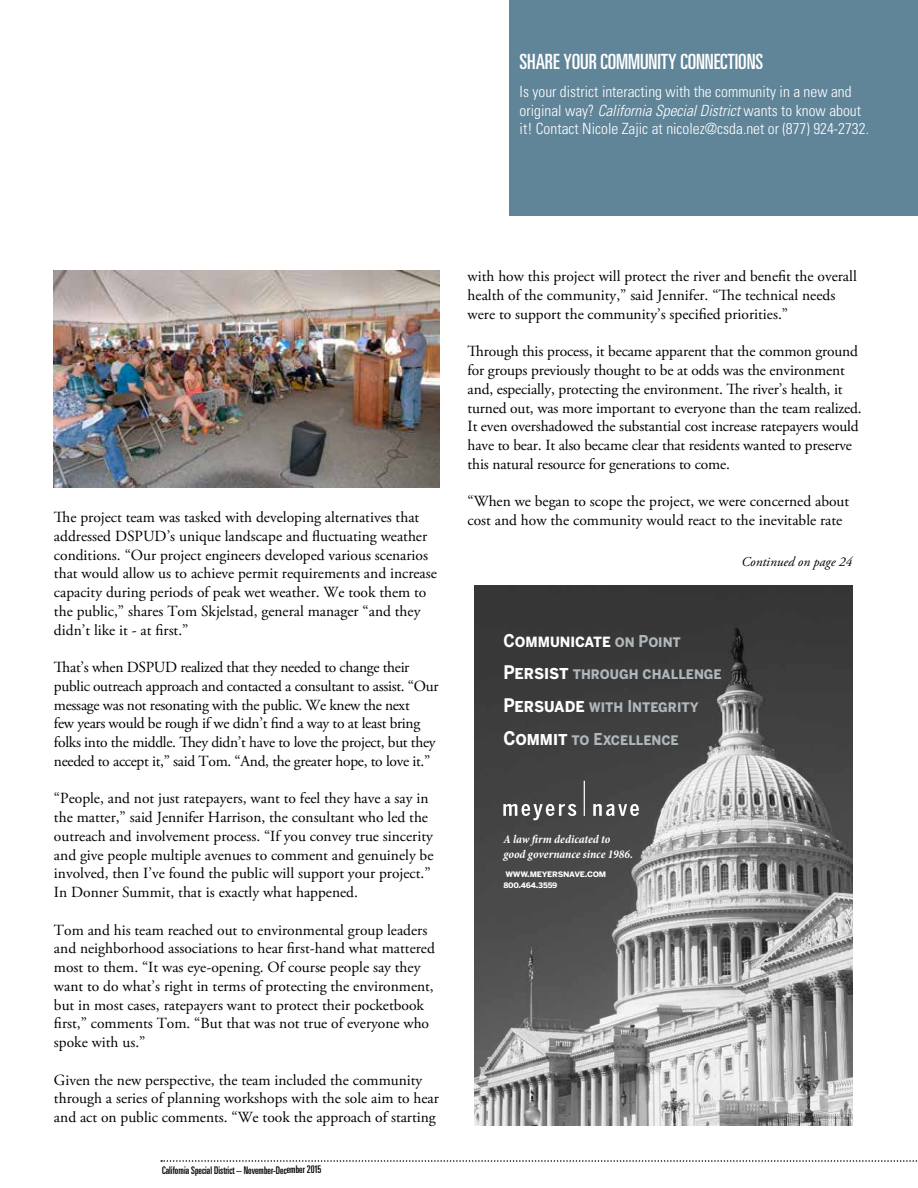
<style>
.page{position:relative;width:918px;height:1188px;background:#fff}
.page>*{position:absolute;margin:0;border:0;box-sizing:border-box;transform-origin:0 0}
.t1{font:ultra-condensed 21px "Univers LT Std";letter-spacing:-.005em;color:#fff}
.t2{font:17.4px "Benton Sans Bold SC";color:#fff;scale:.9 1}
.t3{font:16.35px/32.8px "Benton Sans Bold SC";color:#b0b7bb;scale:.9 1}
.t4{font:15.45px/18.8px "Adobe Garamond Pro";color:#000}
.t5{font:15.45px/18.8px "Adobe Garamond Pro";letter-spacing:-.02em;color:#000}
.t6{font:300 condensed 15.45px/18.8px "Univers LT Std";color:#fff}
.t7{font:italic 13.5px "Adobe Garamond Pro";color:#000}
.t8{font:italic 700 condensed 12px/14.4px "Minion Pro";color:#fff}
.t9{font:ultra-condensed 10.5px "Univers LT Std";letter-spacing:-.005em;color:#000}
.t10{font:9.45px/11.2px "Benton Sans Bold SC";letter-spacing:-.025em;color:#fff}
.s1{font-style:italic}
.s2{font-size:16.35px;color:#b0b7bb}
.s3{font-size:18.6px;color:#fff}
</style>
<div class="page">
<svg style="left:161px;top:1160px;width:756px;height:2px"></svg>
<div style="left:509px;top:0;width:409px;height:216px;background:#608498"></div>
<img style="left:474px;top:585px;width:378px;height:540px">
<svg style="left:503px;top:804px;width:73px;height:16px"></svg>
<svg style="left:593px;top:804px;width:46px;height:12px"></svg>
<hr style="left:584px;top:781px;width:1px;height:35px;background:#fff">
<img style="left:53px;top:270px;width:387px;height:218px">
<h1 class="t1" style="left:520px;top:50px;width:245px">Share your community connections</h1>
<p class="t6" style="left:520px;top:82px;width:351px">Is your district interacting with the community in a new and original way? <span class="s1">CaliforniaSpecialDistrict</span>wants to know about it! Contact Nicole Zajic at nicolez@csda.net or (877) 924-2732.</p>
<p class="t4" style="left:54px;top:508px;width:384px">The project team was tasked with developing alternatives that addressed DSPUD’s unique landscape and fluctuating weather conditions. “Our project engineers developed various scenarios that would allow us to achieve permit requirements and increase capacity during periods of peak wet weather. We took them to the public,” shares Tom Skjelstad, general manager “and they didn’t like it - at first.”</p>
<p class="t5" style="left:54px;top:658px;width:386px">That’s when DSPUD realized that they needed to change their public outreach approach and contacted a consultant to assist. “Our message was not resonating with the public. We knew the next<br>few years would be rough if we didn’t find a way to at least bring folks into the middle. They didn’t have to love the project, but they needed to accept it,” said Tom. “And, the greater hope, to love it.”</p>
<p class="t4" style="left:54px;top:790px;width:381px">“People, and not just ratepayers, want to feel they have a say in the matter,” said Jennifer Harrison, the consultant who led the outreach and involvement process. “If you convey true sincerity and give people multiple avenues to comment and genuinely be involved, then I’ve found the public will support your project.” In Donner Summit, that is exactly what happened.</p>
<p class="t4" style="left:54px;top:921px;width:382px">Tom and his team reached out to environmental group leaders and neighborhood associations to hear first-hand what mattered most to them. “It was eye-opening. Of course people say they want to do what’s right in terms of protecting the environment, but in most cases, ratepayers want to protect their pocketbook first,” comments Tom. “But that was not true of everyone who spoke with us.”</p>
<p class="t4" style="left:54px;top:1071px;width:386px">Given the new perspective, the team included the community through a series of planning workshops with the sole aim to hear and act on public comments. “We took the approach of starting</p>
<p class="t9" style="left:162px;top:1164px;width:161px">California Special District – November-December 2015</p>
<p class="t4" style="left:468px;top:268px;width:391px">with how this project will protect the river and benefit the overall health of the community,” said Jennifer. “The technical needs were to support the community’s specified priorities.”</p>
<p class="t4" style="left:468px;top:343px;width:396px">Through this process, it became apparent that the common ground for groups previously thought to be at odds was the environment and, especially, protecting the environment. The river’s health, it turned out, was more important to everyone than the team realized.<br>It even overshadowed the substantial cost increase ratepayers would have to bear. It also became clear that residents wanted to preserve this natural resource for generations to come.</p>
<p class="t4" style="left:468px;top:493px;width:383px">“When we began to scope the project, we were concerned about cost and how the community would react to the inevitable rate</p>
<p class="t7" style="left:741px;top:554px;width:112px">Continued on page 24</p>
<p class="t2" style="left:503px;top:630px;width:199px">Communicate <span class="s2">on Point</span></p>
<p class="t3" style="left:503px;top:657px;width:244px"><span class="s3">Persist</span> through challenge<br><span class="s3">Persuade</span> with Integrity<br><span class="s3">Commit</span> to Excellence</p>
<p class="t8" style="left:503px;top:832px;width:131px">A law firm dedicated to good governance since 1986.</p>
<p class="t10" style="left:503px;top:868px;width:104px">www.meyersnave.com<br>800.464.3559</p>
</div>
